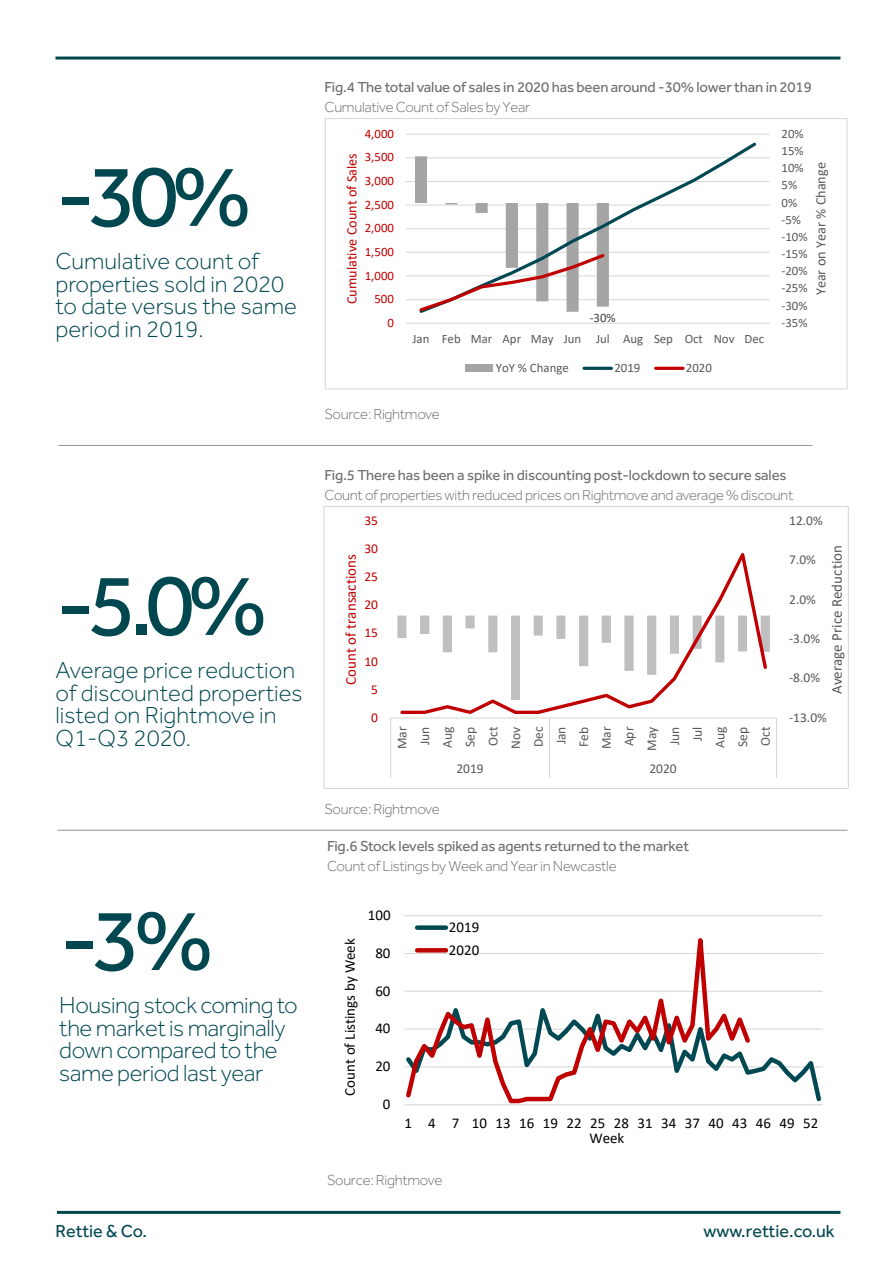
<style>
.page{position:relative;width:893px;height:1263px;background:#fff}
.page>*{position:absolute;margin:0;border:0;box-sizing:border-box;transform-origin:0 0}
.t1{font:90px "Effra";color:#004750}
.t2{font:300 24px/22.5px "Effra";color:#004750}
.t3{font:300 24px/22.5px "Effra";letter-spacing:-.02em;color:#004750}
.t4{font:18px "Effra";color:#004750}
.t5{font:300 15px "Effra";letter-spacing:-.02em;color:#6c6d70}
.t6{font:15px "Effra";letter-spacing:-.01em;color:#6c6d70}
.t7{font:15px/22.6px "Calibri";color:#000}
.t8{font:15px "Calibri";color:#595959}
.t9{font:15px "Calibri";letter-spacing:.005em;color:#c00000}
.t10{font:14.25px "Calibri";color:#c00000}
.t11{font:14.25px "Calibri";color:#595959}
.t12{font:13.5px/22.6px "Calibri";color:#595959;text-align:right}
.t13{font:13.5px "Calibri";color:#c00000}
.t14{font:12.75px "Calibri";color:#595959}
.t15{font:12.75px "Calibri";color:#c00000}
.t16{font:12.75px "Calibri";color:#404040}
</style>
<div class="page">
<hr style="left:57px;top:1211px;width:783px;height:3px;background:#004750">
<hr style="left:55px;top:57px;width:785px;height:3px;background:#004750">
<hr style="left:58px;top:445px;width:754px;height:1px;background:#939598">
<hr style="left:57px;top:830px;width:790px;height:1px;background:#939598">
<hr style="left:406px;top:299px;width:364px;height:1px;background:#d9d9d9">
<hr style="left:406px;top:275px;width:364px;height:1px;background:#d9d9d9">
<hr style="left:406px;top:252px;width:364px;height:1px;background:#d9d9d9">
<hr style="left:406px;top:228px;width:364px;height:1px;background:#d9d9d9">
<hr style="left:406px;top:205px;width:364px;height:1px;background:#d9d9d9">
<hr style="left:406px;top:181px;width:364px;height:1px;background:#d9d9d9">
<hr style="left:406px;top:157px;width:364px;height:1px;background:#d9d9d9">
<hr style="left:406px;top:134px;width:364px;height:1px;background:#d9d9d9">
<hr style="left:406px;top:323px;width:364px;height:1px;background:#d9d9d9">
<svg style="left:609px;top:142px;width:150px;height:135px"></svg>
<svg style="left:415px;top:156px;width:194px;height:157px"></svg>
<div style="left:465px;top:365px;width:28px;height:7px;background:#a5a5a5"></div>
<hr style="left:584px;top:367px;width:27px;height:3px;background:#004953">
<hr style="left:656px;top:367px;width:27px;height:3px;background:#c00000">
<div style="left:325px;top:118px;width:522px;height:271px;border:1px solid #d9d9d9"></div>
<hr style="left:391px;top:717px;width:385px;height:1px;background:#d9d9d9">
<hr style="left:390px;top:718px;width:1px;height:34px;background:#d9d9d9">
<hr style="left:549px;top:718px;width:1px;height:34px;background:#d9d9d9">
<hr style="left:776px;top:718px;width:1px;height:34px;background:#d9d9d9">
<svg style="left:390px;top:752px;width:1px;height:26px"></svg>
<svg style="left:549px;top:752px;width:1px;height:26px"></svg>
<svg style="left:776px;top:752px;width:1px;height:26px"></svg>
<svg style="left:399px;top:553px;width:370px;height:161px"></svg>
<div style="left:323px;top:506px;width:526px;height:283px;border:1px solid #d9d9d9"></div>
<hr style="left:404px;top:991px;width:419px;height:1px;background:#d9d9d9">
<hr style="left:404px;top:953px;width:419px;height:1px;background:#d9d9d9">
<hr style="left:404px;top:915px;width:419px;height:1px;background:#d9d9d9">
<hr style="left:404px;top:1104px;width:419px;height:1px;background:#d9d9d9">
<svg style="left:753px;top:1028px;width:70px;height:74px"></svg>
<svg style="left:404px;top:925px;width:349px;height:180px"></svg>
<div style="left:417px;top:925px;width:29px;height:5px;background:#004953"></div>
<svg style="left:417px;top:948px;width:29px;height:4px"></svg>
<p class="t6" style="left:325px;top:78px;width:489px">Fig.4 The total value of sales in 2020 has been around -30% lower than in 2019</p>
<p class="t1" style="left:55px;top:143px;width:198px">-30%</p>
<p class="t2" style="left:55px;top:250px;width:243px">Cumulative count of properties sold in 2020 to date versus the same period in 2019.</p>
<p class="t1" style="left:55px;top:552px;width:214px">-5.0%</p>
<p class="t2" style="left:55px;top:659px;width:249px">Average price reduction of discounted properties listed on Rightmove in<br>Q1-Q3 2020.</p>
<p class="t1" style="left:59px;top:887px;width:156px">-3%</p>
<p class="t3" style="left:59px;top:994px;width:240px">Housing stock coming to the market is marginally down compared to the same period last year</p>
<p class="t5" style="left:325px;top:98px;width:207px">Cumulative Count of Sales by Year</p>
<p class="t10" style="left:342px;top:304px;width:153px;rotate:-90deg">Cumulative Count of Sales</p>
<p class="t15" style="left:365px;top:125px;width:31px">4,000</p>
<p class="t15" style="left:365px;top:148px;width:31px">3,500</p>
<p class="t15" style="left:365px;top:172px;width:31px">3,000</p>
<p class="t15" style="left:365px;top:196px;width:31px">2,500</p>
<p class="t15" style="left:365px;top:219px;width:31px">2,000</p>
<p class="t15" style="left:365px;top:243px;width:31px">1,500</p>
<p class="t15" style="left:365px;top:266px;width:31px">1,000</p>
<p class="t15" style="left:374px;top:290px;width:21px">500</p>
<p class="t15" style="left:387px;top:314px;width:8px">0</p>
<p class="t16" style="left:590px;top:308px;width:28px">-30%</p>
<p class="t14" style="left:412px;top:330px;width:353px">Jan Feb Mar Apr May Jun Jul Aug Sep Oct Nov Dec</p>
<p class="t14" style="left:496px;top:359px;width:75px">YoY % Change</p>
<p class="t14" style="left:614px;top:359px;width:28px">2019</p>
<p class="t14" style="left:686px;top:359px;width:28px">2020</p>
<p class="t5" style="left:325px;top:405px;width:117px">Source: Rightmove</p>
<p class="t14" style="left:781px;top:125px;width:24px">20%</p>
<p class="t14" style="left:781px;top:142px;width:24px">15%</p>
<p class="t14" style="left:781px;top:159px;width:24px">10%</p>
<p class="t14" style="left:781px;top:176px;width:17px">5%</p>
<p class="t14" style="left:781px;top:193px;width:17px">0%</p>
<p class="t14" style="left:781px;top:211px;width:21px">-5%</p>
<p class="t14" style="left:781px;top:228px;width:28px">-10%</p>
<p class="t14" style="left:781px;top:245px;width:28px">-15%</p>
<p class="t14" style="left:781px;top:262px;width:28px">-20%</p>
<p class="t14" style="left:781px;top:279px;width:28px">-25%</p>
<p class="t14" style="left:781px;top:296px;width:28px">-30%</p>
<p class="t14" style="left:781px;top:314px;width:28px">-35%</p>
<p class="t11" style="left:811px;top:295px;width:134px;rotate:-90deg">Year on Year % Change</p>
<p class="t6" style="left:325px;top:466px;width:464px">Fig.5 There has been a spike in discounting post-lockdown to secure sales</p>
<p class="t5" style="left:325px;top:486px;width:470px">Count of properties with reduced prices on Rightmove and average % discount</p>
<p class="t9" style="left:340px;top:685px;width:132px;rotate:-90deg">Count of transactions</p>
<p class="t13" style="left:364px;top:511px;width:15px">35</p>
<p class="t13" style="left:364px;top:539px;width:15px">30</p>
<p class="t13" style="left:364px;top:567px;width:15px">25</p>
<p class="t13" style="left:364px;top:595px;width:15px">20</p>
<p class="t13" style="left:364px;top:623px;width:15px">15</p>
<p class="t13" style="left:364px;top:652px;width:15px">10</p>
<p class="t13" style="left:371px;top:680px;width:8px">5</p>
<p class="t13" style="left:371px;top:708px;width:8px">0</p>
<p class="t12" style="left:390px;top:751px;width:26px;rotate:-90deg">Mar<br>Jun<br>Aug<br>Sep<br>Oct<br>Nov<br>Dec<br>Jan<br>Feb<br>Mar<br>Apr<br>May<br>Jun<br>Jul<br>Aug<br>Sep<br>Oct</p>
<p class="t12" style="left:456px;top:757px;width:29px">2019</p>
<p class="t12" style="left:649px;top:757px;width:29px">2020</p>
<p class="t5" style="left:325px;top:800px;width:117px">Source: Rightmove</p>
<p class="t6" style="left:327px;top:837px;width:364px">Fig.6 Stock levels spiked as agents returned to the market</p>
<p class="t5" style="left:327px;top:857px;width:291px">Count of Listings by Week and Year in Newcastle</p>
<p class="t7" style="left:338px;top:1095px;width:159px;rotate:-90deg">Count of Listings by Week</p>
<p class="t7" style="left:368px;top:903px;width:24px">100</p>
<p class="t7" style="left:375px;top:941px;width:17px">80</p>
<p class="t7" style="left:375px;top:979px;width:17px">60</p>
<p class="t7" style="left:375px;top:1017px;width:17px">40</p>
<p class="t7" style="left:375px;top:1054px;width:17px">20</p>
<p class="t7" style="left:383px;top:1092px;width:9px">0</p>
<p class="t7" style="left:449px;top:915px;width:32px">2019<br>2020</p>
<p class="t12" style="left:789px;top:508px;width:35px">12.0%</p>
<p class="t12" style="left:789px;top:548px;width:28px">7.0%</p>
<p class="t12" style="left:789px;top:587px;width:28px">2.0%</p>
<p class="t12" style="left:789px;top:627px;width:32px">-3.0%</p>
<p class="t12" style="left:789px;top:666px;width:32px">-8.0%</p>
<p class="t8" style="left:827px;top:694px;width:150px;rotate:-90deg">Average Price Reduction</p>
<p class="t12" style="left:789px;top:706px;width:39px">-13.0%</p>
<p class="t7" style="left:405px;top:1112px;width:415px">1 4 7 101316192225283134374043464952</p>
<p class="t5" style="left:327px;top:1171px;width:117px">Source: Rightmove</p>
<p class="t7" style="left:589px;top:1126px;width:36px">Week</p>
<p class="t4" style="left:55px;top:1220px;width:93px">Rettie &amp; Co.</p>
<p class="t4" style="left:703px;top:1220px;width:133px">www.rettie.co.uk</p>
</div>
